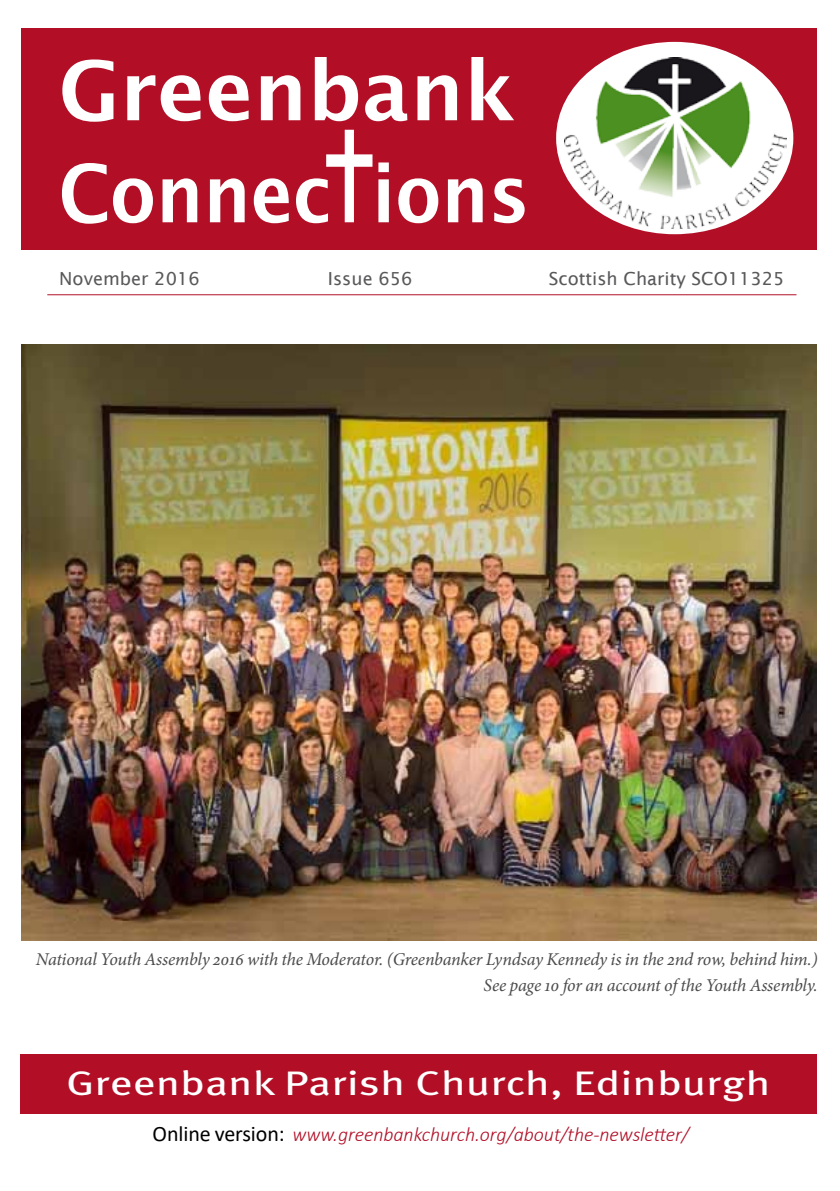
<style>
.page{position:relative;width:840px;height:1191px;background:#fff}
.page>*{position:absolute;margin:0;border:0;box-sizing:border-box;transform-origin:0 0}
.t1{font:600 82px "Lucida Sans";color:#fff}
.t2{font:600 80px "Lucida Sans";color:#fff;scale:.9 1}
.t3{font:34px "Meta Pro";color:#fff;scale:1.3 1}
.t4{font:italic 300 20px "Calibri";letter-spacing:-.005em;color:#b20f27}
.t5{font:italic 18px/26px "Minion Pro";letter-spacing:-.015em;color:#4b4b4d;text-align:right}
.t6{font:18px "Lucida Sans";color:#58585a}
.s1{font-weight:400;font-style:normal;font-size:22px;color:#000}
</style>
<div class="page">
<div style="left:21px;top:29px;width:794px;height:221px;background:#b20f27"></div>
<hr style="left:47px;top:294px;width:749px;height:1px;background:#b20f27">
<div style="left:556px;top:42px;width:236px;height:192px;background:#fff;border-radius:50%"></div>
<img style="left:564px;top:58px;width:221px;height:170px">
<div style="left:20px;top:1054px;width:796px;height:60px;background:#b20f27"></div>
<img style="left:22px;top:345px;width:793px;height:595px">
<h1 class="t1" style="left:59px;top:44px;width:458px">Greenbank</h1>
<h2 class="t2" style="left:59px;top:148px;width:524px">Connec ions</h2>
<p class="t6" style="left:59px;top:268px;width:142px">November 2016</p>
<p class="t6" style="left:328px;top:268px;width:86px">Issue 656</p>
<p class="t6" style="left:548px;top:268px;width:237px">Scottish Charity SCO11325</p>
<p class="t5" style="left:36px;top:946px;width:782px">National Youth Assembly 2016 with the Moderator. (Greenbanker Lyndsay Kennedy is in the 2nd row, behind him.)<br>See page 10 for an account of the Youth Assembly.</p>
<h3 class="t3" style="left:66px;top:1061px;width:543px">Greenbank Parish Church, Edinburgh</h3>
<p class="t4" style="left:152px;top:1122px;width:537px"><span class="s1">Online version:</span> www.greenbankchurch.org/about/the-newsletter/</p>
</div>
